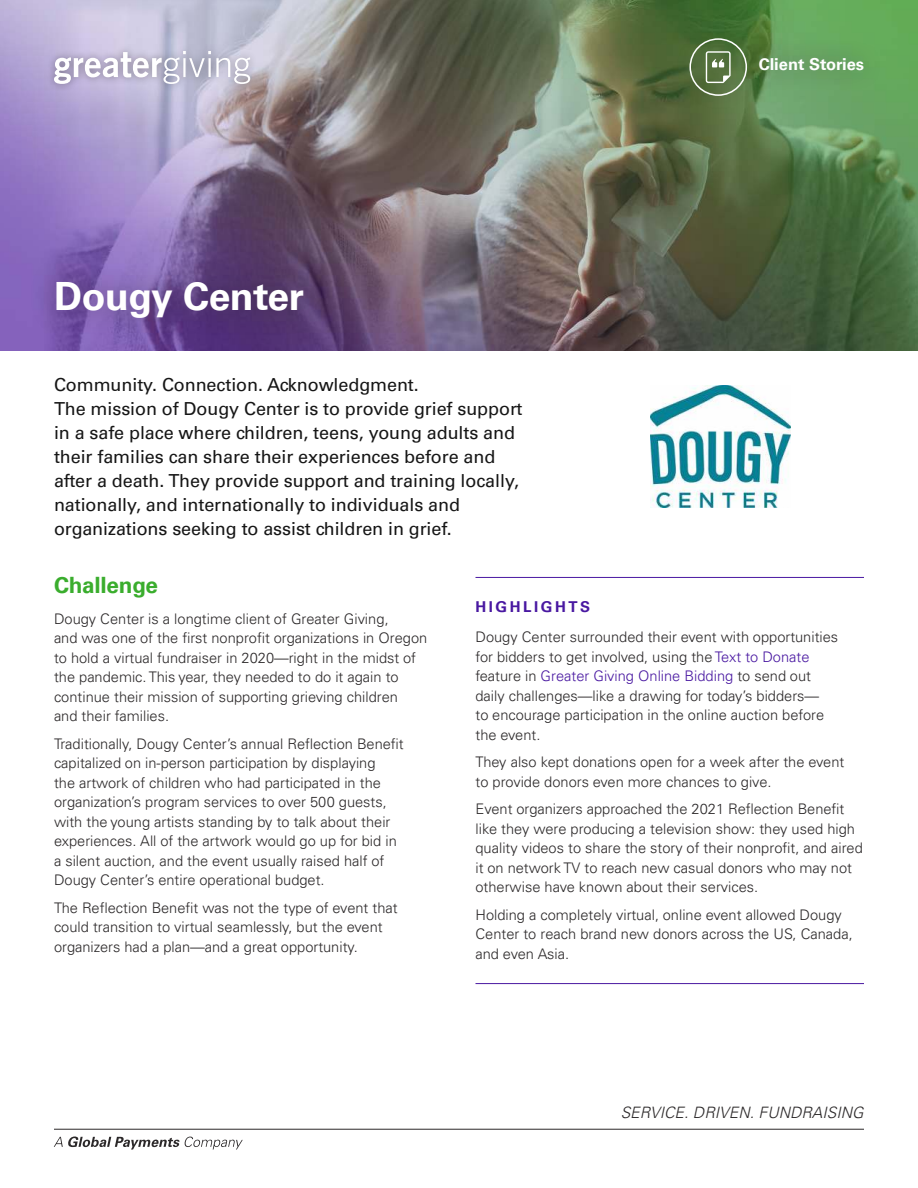
<style>
.page{position:relative;width:918px;height:1188px;background:#fff}
.page>*{position:absolute;margin:0;border:0;box-sizing:border-box;transform-origin:0 0}
.t1{font:700 39px "Univers LT Pro 65";letter-spacing:-.01em;color:#fff}
.t2{font:700 22.5px "Univers LT Pro 65";letter-spacing:-.01em;color:#3aad2d}
.t3{font:18px/24px "Univers LT Pro 55 Roman";letter-spacing:-.005em;color:#161616}
.t4{font:700 16.5px "Univers LT Pro 65";color:#fff}
.t5{font:italic 300 15.75px "Univers LT Pro 45";color:#2b2829}
.t6{font:700 15px "Univers LT Pro 65";letter-spacing:.17em;color:#4918a1}
.t7{font:300 14.7px/19.5px "Univers LT Pro 45";color:#2b2829}
.s1{color:#4918a1}
</style>
<div class="page">
<hr style="left:54px;top:1129px;width:810px;height:1px;background:#2b2829">
<svg style="left:54px;top:1137px;width:189px;height:13px"></svg>
<img style="left:0;top:0;width:918px;height:351px">
<div style="left:27px;top:253px;width:304px;height:93px;background:#2b2829;opacity:.2"></div>
<div style="left:46px;top:43px;width:212px;height:49px;background:#2b2829;opacity:.44"></div>
<svg style="left:54px;top:51px;width:196px;height:33px"></svg>
<div style="left:675px;top:23px;width:87px;height:88px;background:#2b2829;opacity:.4"></div>
<svg style="left:689px;top:38px;width:58px;height:58px;background:#6a8357"></svg>
<div style="left:738px;top:37px;width:147px;height:55px;background:#2b2829;opacity:.4"></div>
<hr style="left:476px;top:983px;width:388px;height:1px;background:#4918a1">
<hr style="left:476px;top:577px;width:388px;height:1px;background:#4918a1">
<img style="left:650px;top:386px;width:140px;height:121px">
<h1 class="t1" style="left:54px;top:281px;width:251px">Dougy Center</h1>
<p class="t4" style="left:759px;top:58px;width:107px">Client Stories</p>
<p class="t3" style="left:54px;top:374px;width:470px">Community. Connection. Acknowledgment.<br>The mission of Dougy Center is to provide grief support in a safe place where children, teens, young adults and their families can share their experiences before and after a death. They provide support and training locally, nationally, and internationally to individuals and organizations seeking to assist children in grief.</p>
<h2 class="t2" style="left:54px;top:576px;width:106px">Challenge</h2>
<p class="t7" style="left:54px;top:610px;width:375px">Dougy Center is a longtime client of Greater Giving,<br>and was one of the first nonprofit organizations in Oregon to hold a virtual fundraiser in 2020—right in the midst of the pandemic. This year, they needed to do it again to continue their mission of supporting grieving children<br>and their families.</p>
<p class="t7" style="left:54px;top:733px;width:351px">Traditionally, Dougy Center’s annual Reflection Benefit capitalized on in-person participation by displaying<br>the artwork of children who had participated in the organization’s program services to over 500 guests, with the young artists standing by to talk about their experiences. All of the artwork would go up for bid in a silent auction, and the event usually raised half of Dougy Center’s entire operational budget.</p>
<p class="t7" style="left:54px;top:897px;width:345px">The Reflection Benefit was not the type of event that could transition to virtual seamlessly, but the event organizers had a plan—and a great opportunity.</p>
<p class="t6" style="left:476px;top:600px;width:116px">HIGHLIGHTS</p>
<p class="t7" style="left:475px;top:627px;width:364px">Dougy Center surrounded their event with opportunities for bidders to get involved, using the <span class="s1">Text to Donate </span>feature in <span class="s1">Greater Giving Online Bidding</span> to send out daily challenges—like a drawing for today’s bidders—<br>to encourage participation in the online auction before the event.</p>
<p class="t7" style="left:476px;top:752px;width:370px">They also kept donations open for a week after the event to provide donors even more chances to give.</p>
<p class="t7" style="left:476px;top:799px;width:389px">Event organizers approached the 2021 Reflection Benefit like they were producing a television show: they used high quality videos to share the story of their nonprofit, and aired it on network TV to reach new casual donors who may not otherwise have known about their services.</p>
<p class="t7" style="left:476px;top:905px;width:379px">Holding a completely virtual, online event allowed Dougy<br>Center to reach brand new donors across the US, Canada, and even Asia.</p>
<p class="t5" style="left:621px;top:1104px;width:244px">SERVICE. DRIVEN. FUNDRAISING</p>
</div>
